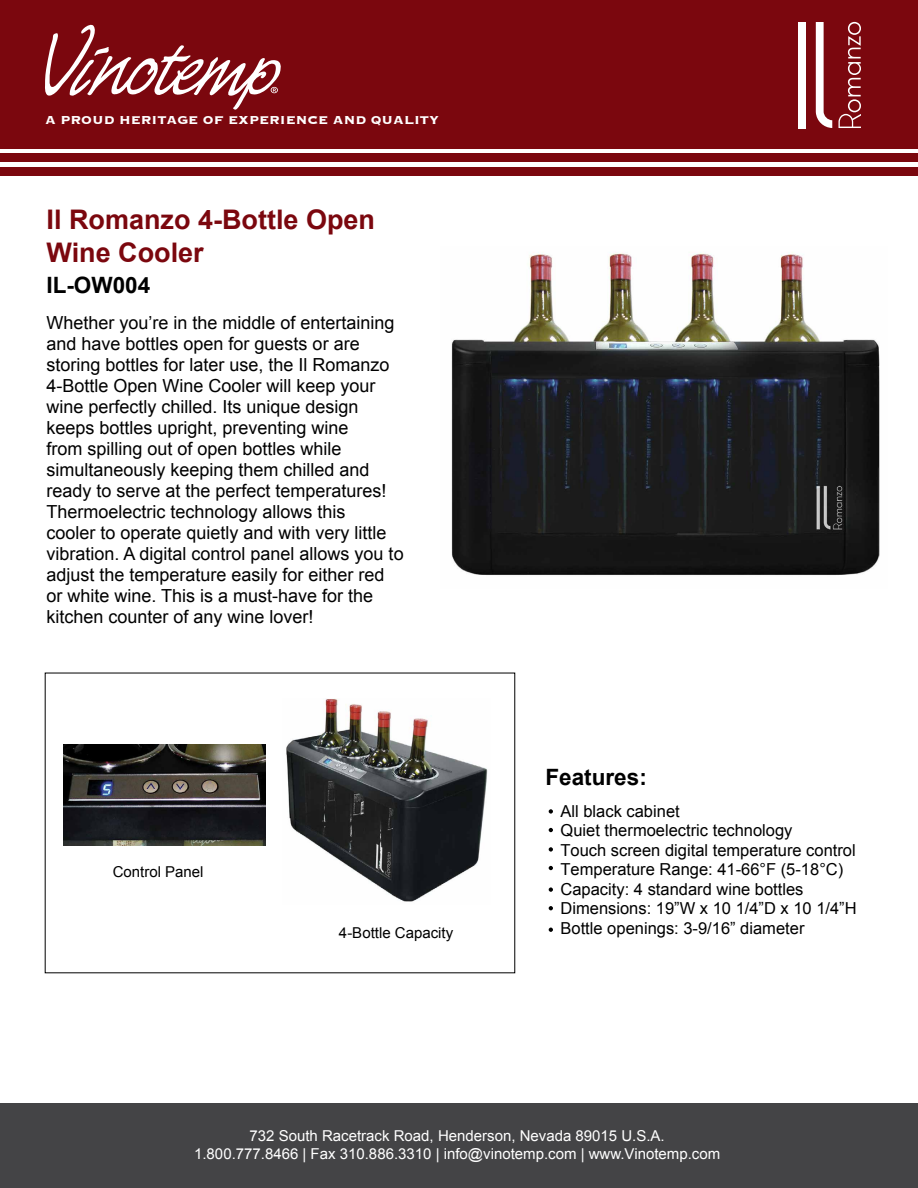
<style>
.page{position:relative;width:918px;height:1188px;background:#fff}
.page>*{position:absolute;margin:0;border:0;box-sizing:border-box;transform-origin:0 0}
.t1{font:700 27px/32.4px "Arial";color:#7b070e}
.h2_black{font:700 22.5px "Arial";color:#000}
.Paragraph_Size_12_Bl{font:18px/21px "Arial";color:#000}
.Bullet_11{font:16.5px "Arial";color:#000}
.Paragraph_Size_10_Wh{font:15px "Arial";color:#fff}
.Proud_Heritage{font:700 15px "Copperplate";color:#fff}
.Paragraph_Size_10_Bl{font:15px "Arial";color:#000}
</style>
<div class="page">
<div style="left:0;top:1104px;width:918px;height:84px;background:#444446"></div>
<div style="left:0;top:153px;width:918px;height:9px;background:#7b070e"></div>
<div style="left:0;top:167px;width:918px;height:9px;background:#7b070e"></div>
<div style="left:0;top:0;width:918px;height:148px;background:#7b070e"></div>
<svg style="left:45px;top:24px;width:236px;height:86px"></svg>
<svg style="left:839px;top:22px;width:22px;height:106px"></svg>
<div style="left:799px;top:22px;width:7px;height:106px;background:#fff"></div>
<svg style="left:816px;top:22px;width:16px;height:106px"></svg>
<img style="left:451px;top:252px;width:429px;height:323px">
<img style="left:64px;top:744px;width:202px;height:101px">
<img style="left:286px;top:699px;width:202px;height:203px">
<svg style="left:549px;top:809px;width:4px;height:5px"></svg>
<svg style="left:549px;top:887px;width:4px;height:5px"></svg>
<svg style="left:549px;top:847px;width:4px;height:5px"></svg>
<svg style="left:549px;top:828px;width:4px;height:4px"></svg>
<svg style="left:549px;top:906px;width:4px;height:4px"></svg>
<svg style="left:549px;top:866px;width:4px;height:4px"></svg>
<svg style="left:549px;top:928px;width:4px;height:4px"></svg>
<p class="Proud_Heritage" style="left:45px;top:110px;width:396px">A PROUD HERITAGE OF EXPERIENCE AND QUALITY</p>
<h1 class="t1" style="left:46px;top:204px;width:330px">Il Romanzo 4-Bottle Open<br>Wine Cooler</h1>
<h2 class="h2_black" style="left:46px;top:270px;width:105px">IL-OW004</h2>
<p class="Paragraph_Size_12_Bl" style="left:46px;top:312px;width:359px">Whether you’re in the middle of entertaining and have bottles open for guests or are storing bottles for later use, the Il Romanzo 4-Bottle Open Wine Cooler will keep your wine perfectly chilled. Its unique design keeps bottles upright, preventing wine<br>from spilling out of open bottles while simultaneously keeping them chilled and ready to serve at the perfect temperatures!<br>Thermoelectric technology allows this<br>cooler to operate quietly and with very little vibration. A digital control panel allows you to adjust the temperature easily for either red or white wine. This is a must-have for the kitchen counter of any wine lover!</p>
<p class="Paragraph_Size_10_Bl" style="left:113px;top:862px;width:92px">Control Panel</p>
<p class="Paragraph_Size_10_Bl" style="left:339px;top:923px;width:116px">4-Bottle Capacity</p>
<h2 class="h2_black" style="left:546px;top:763px;width:103px">Features:</h2>
<p class="Bullet_11" style="left:561px;top:800px;width:121px">All black cabinet</p>
<p class="Bullet_11" style="left:561px;top:819px;width:234px">Quiet thermoelectric technology</p>
<p class="Bullet_11" style="left:561px;top:839px;width:297px">Touch screen digital temperature control</p>
<p class="Bullet_11" style="left:561px;top:858px;width:284px">Temperature Range: 41-66°F (5-18°C)</p>
<p class="Bullet_11" style="left:561px;top:878px;width:245px">Capacity: 4 standard wine bottles</p>
<p class="Bullet_11" style="left:561px;top:897px;width:298px">Dimensions: 19”W x 10 1/4”D x 10 1/4”H</p>
<p class="Bullet_11" style="left:561px;top:917px;width:245px">Bottle openings: 3-9/16” diameter</p>
<p class="Paragraph_Size_10_Wh" style="left:250px;top:1126px;width:417px">732 South Racetrack Road, Henderson, Nevada 89015 U.S.A.</p>
<p class="Paragraph_Size_10_Wh" style="left:194px;top:1144px;width:528px">1.800.777.8466 | Fax 310.886.3310 | info@vinotemp.com | www.Vinotemp.com</p>
</div>
